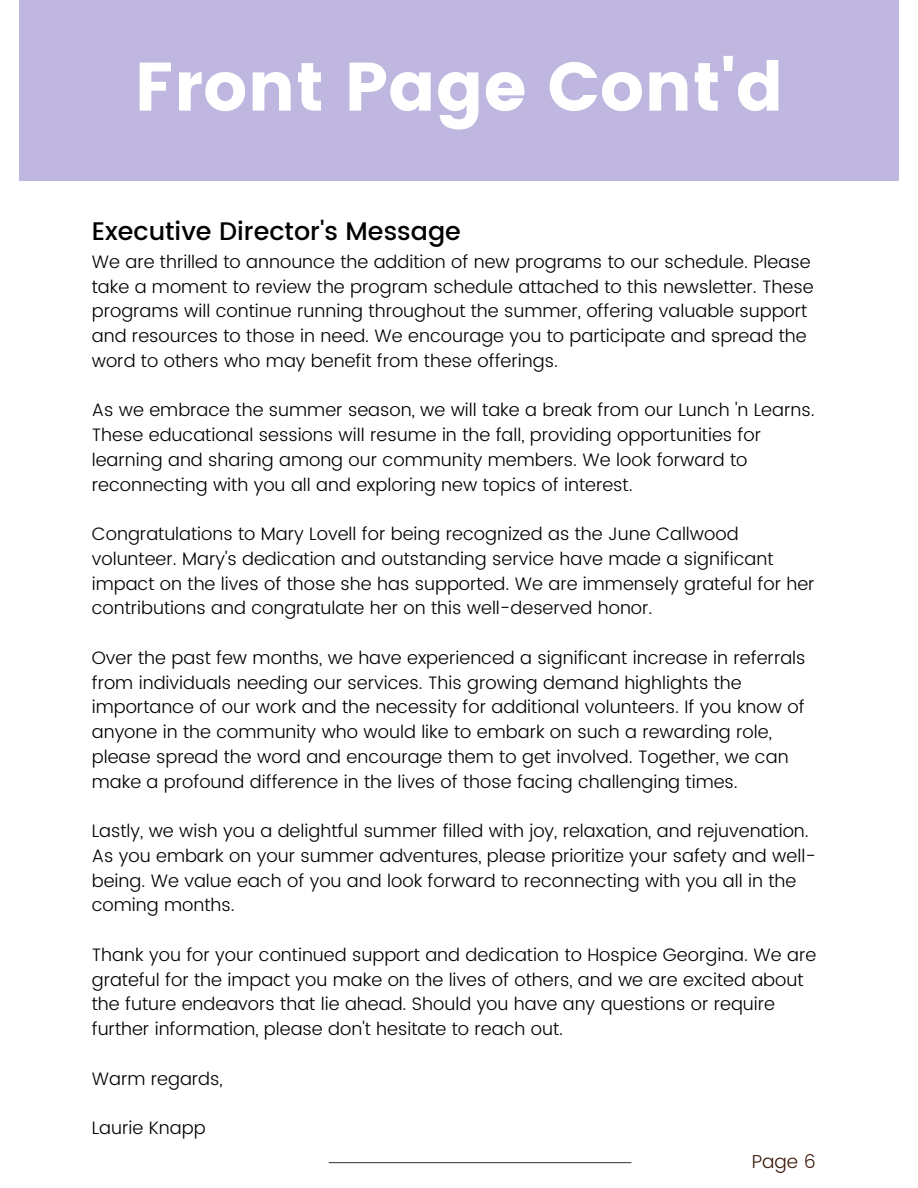
<style>
.page{position:relative;width:918px;height:1188px;background:#fff}
.page>*{position:absolute;margin:0;border:0;box-sizing:border-box;transform-origin:0 0}
.t1{font:68.4px "Poppins";color:#fff}
.t2{font:500 25.35px "Poppins";color:#000}
.t3{font:300 18.75px "Poppins";color:#3c1a0c}
.t4{font:300 18px/24.8px "Poppins";color:#000}
</style>
<div class="page">
<div style="left:19px;top:0;width:880px;height:181px;background:#c0b7e1"></div>
<hr style="left:329px;top:1162px;width:302px;height:1px;background:#3e4e40">
<p class="t1" style="left:134px;top:47px;width:651px">Front Page Cont'd</p>
<p class="t2" style="left:92px;top:216px;width:371px">Executive Director's Message</p>
<p class="t4" style="left:92px;top:249px;width:723px">We are thrilled to announce the addition of new programs to our schedule. Please take a moment to review the program schedule attached to this newsletter. These programs will continue running throughout the summer, offering valuable support and resources to those in need. We encourage you to participate and spread the word to others who may benefit from these offerings.</p>
<p class="t4" style="left:92px;top:398px;width:724px">As we embrace the summer season, we will take a break from our Lunch 'n Learns.<br>These educational sessions will resume in the fall, providing opportunities for learning and sharing among our community members. We look forward to reconnecting with you all and exploring new topics of interest.</p>
<p class="t4" style="left:92px;top:522px;width:724px">Congratulations to Mary Lovell for being recognized as the June Callwood volunteer. Mary's dedication and outstanding service have made a significant impact on the lives of those she has supported. We are immensely grateful for her contributions and congratulate her on this well-deserved honor.</p>
<p class="t4" style="left:92px;top:645px;width:715px">Over the past few months, we have experienced a significant increase in referrals from individuals needing our services. This growing demand highlights the importance of our work and the necessity for additional volunteers. If you know of anyone in the community who would like to embark on such a rewarding role, please spread the word and encourage them to get involved. Together, we can make a profound difference in the lives of those facing challenging times.</p>
<p class="t4" style="left:92px;top:819px;width:726px">Lastly, we wish you a delightful summer filled with joy, relaxation, and rejuvenation.<br>As you embark on your summer adventures, please prioritize your safety and well&shy;being. We value each of you and look forward to reconnecting with you all in the coming months.</p>
<p class="t4" style="left:92px;top:942px;width:726px">Thank you for your continued support and dedication to Hospice Georgina. We are grateful for the impact you make on the lives of others, and we are excited about the future endeavors that lie ahead. Should you have any questions or require further information, please don't hesitate to reach out.</p>
<p class="t4" style="left:92px;top:1066px;width:132px">Warm regards,</p>
<p class="t4" style="left:92px;top:1116px;width:115px">Laurie Knapp</p>
<p class="t3" style="left:752px;top:1150px;width:66px">Page 6</p>
</div>
